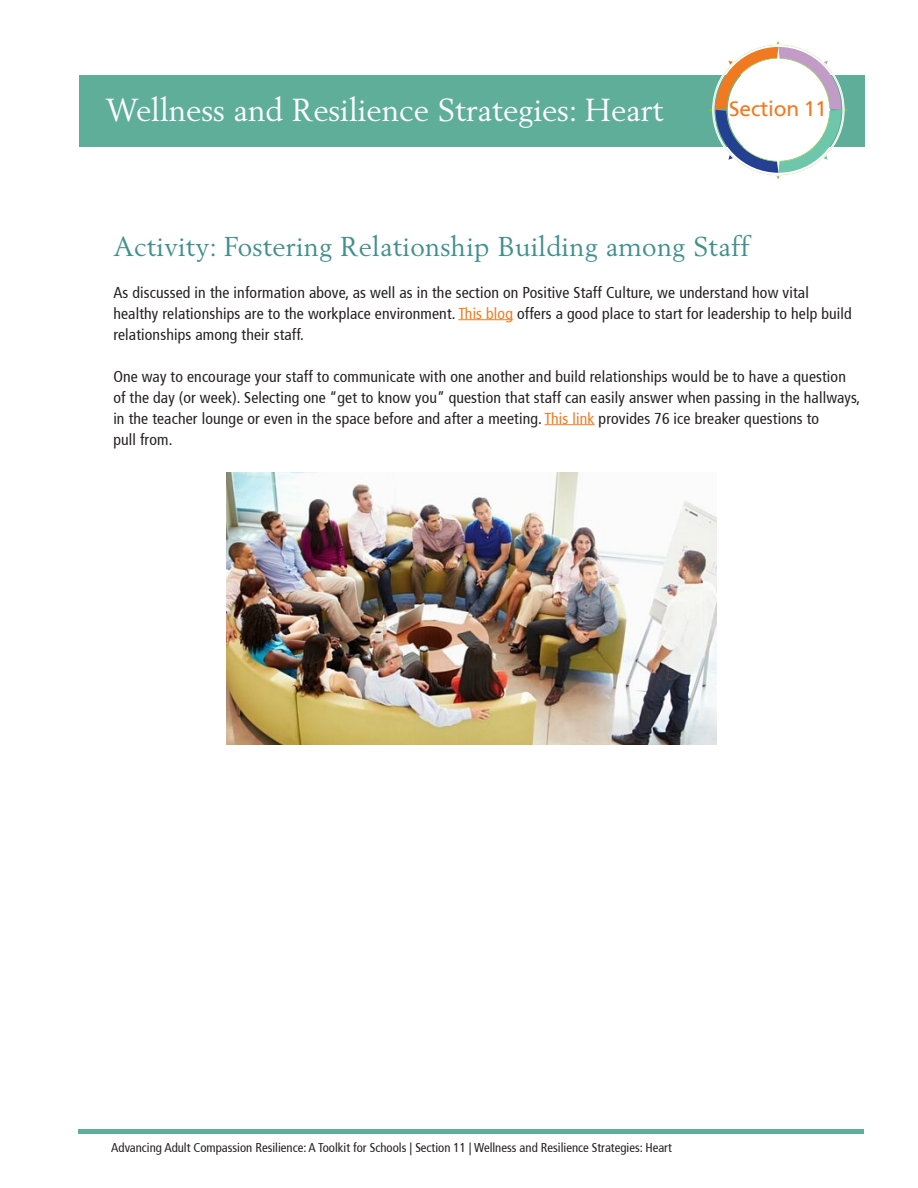
<style>
.page{position:relative;width:918px;height:1188px;background:#fff}
.page>*{position:absolute;margin:0;border:0;box-sizing:border-box;transform-origin:0 0}
.t1{font:31.5px "Berling";color:#fff}
.t2{font:27px "Berling";letter-spacing:.01em;color:#438f8e}
.t3{font:21px "Frutiger";letter-spacing:-.01em;color:#f07a22}
.t4{font:condensed 15.75px/21px "Frutiger";letter-spacing:.01em;color:#231f20}
.t5{font:condensed 12.75px "Frutiger";color:#231f20}
.s1{color:#f07a22}
</style>
<div class="page">
<hr style="left:79px;top:1130px;width:785px;height:4px;background:#5fae9a">
<div style="left:79px;top:75px;width:786px;height:72px;background:#5fae9a"></div>
<hr style="left:458px;top:319px;width:55px;height:1px;background:#f07a22">
<hr style="left:545px;top:424px;width:50px;height:1px;background:#f07a22">
<svg style="left:708px;top:41px;width:140px;height:138px"></svg>
<img style="left:226px;top:472px;width:491px;height:273px">
<p class="t1" style="left:106px;top:91px;width:559px">Wellness and Resilience Strategies: Heart</p>
<p class="t3" style="left:729px;top:99px;width:99px">Section 11</p>
<p class="t2" style="left:113px;top:230px;width:638px">Activity: Fostering Relationship Building among Staff</p>
<p class="t4" style="left:113px;top:283px;width:697px">As discussed in the information above, as well as in the section on Positive Staff Culture, we understand how vital</p>
<p class="t4" style="left:113px;top:304px;width:740px">healthy relationships are to the workplace environment. <span class="s1">This blog</span> offers a good place to start for leadership to help build relationships among their staff.</p>
<p class="t4" style="left:113px;top:367px;width:734px">One way to encourage your staff to communicate with one another and build relationships would be to have a question</p>
<p class="t4" style="left:113px;top:388px;width:748px">of the day (or week). Selecting one “get to know you” question that staff can easily answer when passing in the hallways, in the teacher lounge or even in the space before and after a meeting. <span class="s1">This link</span> provides 76 ice breaker questions to</p>
<p class="t4" style="left:113px;top:430px;width:61px">pull from.</p>
<p class="t5" style="left:111px;top:1142px;width:562px">Advancing Adult Compassion Resilience: A Toolkit for Schools | Section 11 | Wellness and Resilience Strategies: Heart</p>
</div>
